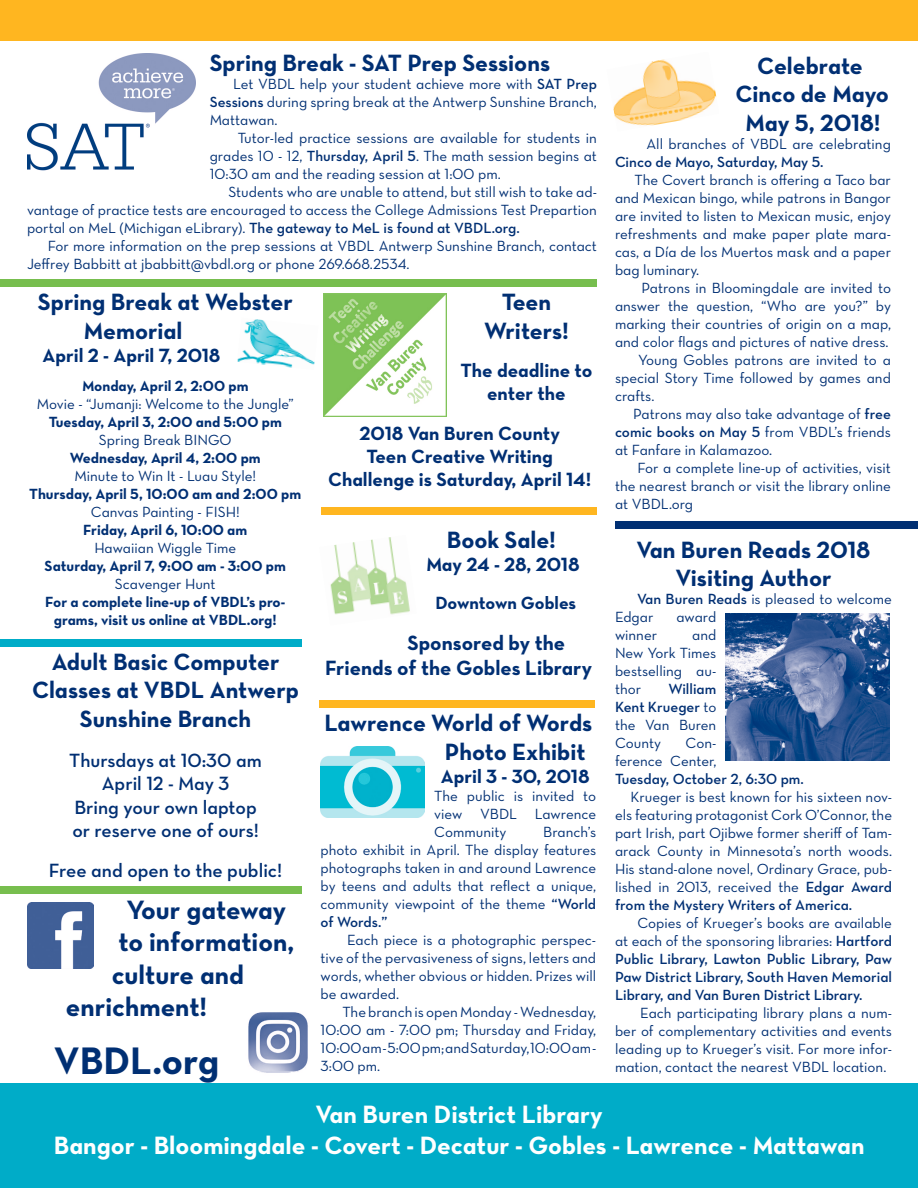
<style>
.page{position:relative;width:918px;height:1188px;background:#fff}
.page>*{position:absolute;margin:0;border:0;box-sizing:border-box;transform-origin:0 0}
.t1{font:39px "Neutra Text Bold Alt";color:#002f73}
.t2{font:27px "Neutra Text Bold Alt";color:#002f73}
.t3{font:25.5px "Neutra Text Bold Alt";color:#fff}
.t4{font:24px/28.8px "Neutra Text Bold Alt";color:#002f73;text-align:center}
.t5{font:21px/25.2px "Neutra Text Bold Alt";color:#002f73}
.t6{font:19.5px/23.4px "Neutra Text Bold Alt";color:#002f73;text-align:center}
.t7{font:19.5px/23.4px "Neutra Text Demi Alt";color:#002f73}
.t8{font:18px "Neutra Text Bold Alt";letter-spacing:-.005em;color:#002f73}
.t9{font:15px/18px "Neutra Text Book Alt";color:#002f73;text-align:justify}
.t10{font:15px/18px "Neutra Text Demi Alt";color:#002f73}
.t11{font:15px/18px "Neutra Text Bold Alt";color:#002f73;text-align:center}
.s1{font-family:"Neutra Text Demi Alt"}
.s2{font-family:"Neutra Text Bold Alt"}
.s3{font-family:"Neutra Text Book Alt"}
</style>
<div class="page">
<div style="left:0;top:1083px;width:918px;height:105px;background:#00acc8"></div>
<div style="left:0;top:0;width:918px;height:40px;background:#ffb620"></div>
<div style="left:0;top:280px;width:597px;height:7px;background:#77be4e"></div>
<div style="left:615px;top:522px;width:303px;height:7px;background:#002f73"></div>
<div style="left:0;top:640px;width:302px;height:7px;background:#00acc8"></div>
<div style="left:321px;top:508px;width:276px;height:7px;background:#ffb620"></div>
<img style="left:237px;top:319px;width:78px;height:49px">
<img style="left:27px;top:54px;width:168px;height:117px">
<img style="left:726px;top:613px;width:164px;height:147px">
<img style="left:321px;top:746px;width:104px;height:71px">
<img style="left:324px;top:293px;width:123px;height:123px">
<img style="left:613px;top:59px;width:104px;height:67px">
<img style="left:330px;top:537px;width:80px;height:78px">
<div style="left:0;top:887px;width:302px;height:7px;background:#77be4e"></div>
<div style="left:319px;top:701px;width:276px;height:7px;background:#ffb620"></div>
<img style="left:27px;top:902px;width:66px;height:66px">
<img style="left:248px;top:1012px;width:60px;height:61px">
<p class="t4" style="left:210px;top:48px;width:342px">Spring Break - SAT Prep Sessions</p>
<p class="t9" style="left:210px;top:74px;width:389px;text-indent:23px">Let VBDL help your student achieve more with <span class="s1">SAT Prep Sessions</span> during spring break at the Antwerp Sunshine Branch, Mattawan.</p>
<p class="t9" style="left:210px;top:128px;width:389px;text-indent:28px">Tutor-led practice sessions are available for students in grades 10 - 12, <span class="s1">Thursday, April 5</span>. The math session begins at 10:30 am and the reading session at 1:00 pm.</p>
<p class="t9" style="left:27px;top:182px;width:572px;text-indent:201px">Students who are unable to attend, but still wish to take ad&shy;vantage of practice tests are encouraged to access the College Admissions Test Prepartion portal on MeL (Michigan eLibrary). <span class="s1">The gateway to MeL is found at VBDL.org.</span></p>
<p class="t9" style="left:27px;top:236px;width:572px;text-indent:21px">For more information on the prep sessions at VBDL Antwerp Sunshine Branch, contact<br>Jeffrey Babbitt at jbabbitt@vbdl.org or phone 269.668.2534.</p>
<p class="t4" style="left:84px;top:287px;width:211px;text-align:left;text-indent:-46px">Spring Break at Webster<br>Memorial</p>
<p class="t6" style="left:43px;top:343px;width:180px">April 2 - April 7, 2018</p>
<p class="t9" style="left:37px;top:377px;width:259px;text-align:center"><span class="s2">Monday, April 2, 2:00 pm<br></span>Movie - “Jumanji: Welcome to the Jungle”</p>
<p class="t11" style="left:49px;top:412px;width:235px">Tuesday, April 3, 2:00 and 5:00 pm</p>
<p class="t9" style="left:99px;top:431px;width:134px">Spring Break BINGO</p>
<p class="t11" style="left:70px;top:448px;width:192px">Wednesday, April 4, 2:00 pm</p>
<p class="t9" style="left:74px;top:467px;width:183px">Minute to Win It - Luau Style!</p>
<p class="t11" style="left:29px;top:484px;width:274px">Thursday, April 5, 10:00 am and 2:00 pm<br><span class="s3">Canvas Painting - FISH!</span></p>
<p class="t11" style="left:83px;top:520px;width:166px">Friday, April 6, 10:00 am</p>
<p class="t9" style="left:94px;top:539px;width:143px">Hawaiian Wiggle Time</p>
<p class="t11" style="left:45px;top:556px;width:243px">Saturday, April 7, 9:00 am - 3:00 pm</p>
<p class="t9" style="left:115px;top:575px;width:102px">Scavenger Hunt</p>
<p class="t11" style="left:45px;top:592px;width:242px">For a complete line-up of VBDL’s pro&shy;grams, visit us online at VBDL.org!</p>
<p class="t4" style="left:32px;top:647px;width:268px">Adult Basic Computer<br>Classes at VBDL Antwerp<br>Sunshine Branch</p>
<p class="t7" style="left:69px;top:748px;width:194px">Thursdays at 10:30 am</p>
<p class="t7" style="left:102px;top:772px;width:129px">April 12 - May 3</p>
<p class="t7" style="left:72px;top:795px;width:188px">Bring your own laptop or reserve one of ours!</p>
<p class="t7" style="left:49px;top:858px;width:235px">Free and open to the public!</p>
<p class="t2" style="left:126px;top:893px;width:161px">Your gateway</p>
<p class="t2" style="left:118px;top:925px;width:177px">to information,</p>
<p class="t2" style="left:112px;top:958px;width:134px">culture and</p>
<p class="t2" style="left:66px;top:990px;width:143px">enrichment!</p>
<p class="t1" style="left:54px;top:1036px;width:167px">VBDL.org</p>
<p class="t4" style="left:502px;top:287px;width:51px">Teen</p>
<p class="t4" style="left:484px;top:316px;width:86px">Writers!</p>
<p class="t6" style="left:461px;top:358px;width:133px">The deadline to enter the</p>
<p class="t6" style="left:360px;top:421px;width:202px">2018 Van Buren County</p>
<p class="t6" style="left:367px;top:444px;width:188px">Teen Creative Writing</p>
<p class="t6" style="left:328px;top:468px;width:264px">Challenge is Saturday, April 14!</p>
<p class="t4" style="left:447px;top:525px;width:111px">Book Sale!</p>
<p class="t6" style="left:426px;top:552px;width:155px">May 24 - 28, 2018</p>
<p class="t8" style="left:435px;top:592px;width:142px">Downtown Gobles</p>
<p class="t5" style="left:325px;top:630px;width:268px;text-indent:82px">Sponsored by the<br>Friends of the Gobles Library</p>
<p class="t4" style="left:325px;top:708px;width:269px;text-align:right">Lawrence World of Words<br>Photo Exhibit</p>
<p class="t6" style="left:441px;top:765px;width:150px">April 3 - 30, 2018</p>
<p class="t9" style="left:434px;top:787px;width:163px">The public is invited to view VBDL Lawrence Community</p>
<p class="t9" style="left:321px;top:823px;width:277px;text-indent:223px">Branch’s photo exhibit in April. The display features photographs taken in and around Lawrence by teens and adults that reflect a unique, community viewpoint of the theme <span class="s1">“World of Words.”</span></p>
<p class="t9" style="left:321px;top:931px;width:277px;text-indent:26px">Each piece is a photographic perspec&shy;tive of the pervasiveness of signs, letters and words, whether obvious or hidden. Prizes will be awarded.</p>
<p class="t9" style="left:321px;top:1003px;width:277px;text-indent:22px">The branch is open Monday - Wednesday, 10:00 am - 7:00 pm; Thursday and Friday, 10:00 am - 5:00 pm; and Saturday, 10:00 am - 3:00 pm.</p>
<p class="t4" style="left:757px;top:51px;width:107px">Celebrate</p>
<p class="t4" style="left:735px;top:79px;width:155px">Cinco de Mayo</p>
<p class="t4" style="left:745px;top:108px;width:137px">May 5, 2018!</p>
<p class="t9" style="left:615px;top:135px;width:277px;text-indent:32px">All branches of VBDL are celebrating<br><span class="s1">Cinco de Mayo, Saturday, May 5.</span></p>
<p class="t9" style="left:615px;top:171px;width:278px;text-indent:19px">The Covert branch is offering a Taco bar and Mexican bingo, while patrons in Bangor are invited to listen to Mexican music, enjoy refreshments and make paper plate mara&shy;cas, a Día de los Muertos mask and a paper bag luminary.</p>
<p class="t9" style="left:615px;top:279px;width:278px;text-indent:27px">Patrons in Bloomingdale are invited to answer the question, “Who are you?” by marking their countries of origin on a map, and color flags and pictures of native dress.</p>
<p class="t9" style="left:615px;top:351px;width:278px;text-indent:23px">Young Gobles patrons are invited to a special Story Time followed by games and crafts.</p>
<p class="t9" style="left:615px;top:405px;width:278px;text-indent:18px">Patrons may also take advantage of <span class="s1">free comic books on May 5</span> from VBDL’s friends at Fanfare in Kalamazoo.</p>
<p class="t9" style="left:615px;top:459px;width:277px;text-indent:22px">For a complete line-up of activities, visit the nearest branch or visit the library online at VBDL.org</p>
<p class="t4" style="left:637px;top:535px;width:235px">Van Buren Reads 2018<br>Visiting Author</p>
<p class="t9" style="left:615px;top:590px;width:279px;text-indent:22px"><span class="s1">Van Buren Reads</span> is pleased to welcome<br>Edgar</p>
<p class="t9" style="left:676px;top:608px;width:42px">award</p>
<p class="t9" style="left:615px;top:626px;width:103px;text-indent:77px">and New York Times bestselling au&shy;thor</p>
<p class="t9" style="left:615px;top:626px;width:44px">winner</p>
<p class="t9" style="left:615px;top:680px;width:103px;text-indent:53px"><span class="s1">William Kent Krueger</span> to the Van Buren County</p>
<p class="t10" style="left:615px;top:734px;width:190px;text-indent:71px"><span class="s3">Con-<br>ference Center,<br></span>Tuesday, October 2, 6:30 pm.</p>
<p class="t9" style="left:615px;top:788px;width:279px;text-indent:16px">Krueger is best known for his sixteen nov&shy;els featuring protagonist Cork O’Connor, the part Irish, part Ojibwe former sheriff of Tam&shy;arack County in Minnesota’s north woods.<br>His stand-alone novel, Ordinary Grace, pub&shy;lished in 2013, received the <span class="s1">Edgar Award from the Mystery Writers of America.</span></p>
<p class="t10" style="left:615px;top:914px;width:279px;text-align:justify;text-indent:22px"><span class="s3">Copies of Krueger’s books are available at each of the sponsoring libraries:</span> Hartford Public Library, Lawton Public Library, Paw Paw District Library, South Haven Memorial Library, and Van Buren District Library.</p>
<p class="t9" style="left:615px;top:1004px;width:279px;text-indent:25px">Each participating library plans a num&shy;ber of complementary activities and events leading up to Krueger’s visit. For more infor&shy;mation, contact the nearest VBDL location.</p>
<p class="t3" style="left:316px;top:1098px;width:289px">Van Buren District Library</p>
<p class="t3" style="left:54px;top:1129px;width:812px">Bangor - Bloomingdale - Covert - Decatur - Gobles - Lawrence - Mattawan</p>
</div>
